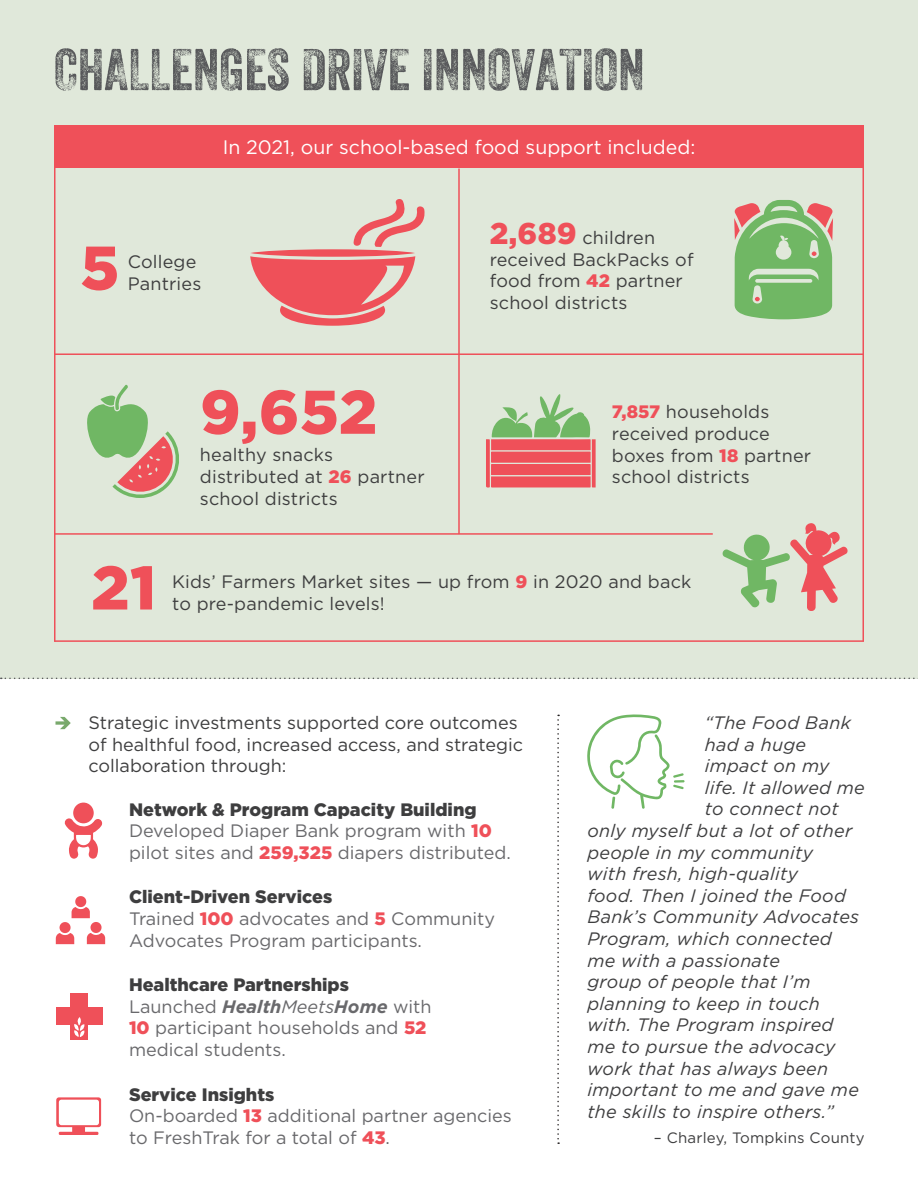
<style>
.page{position:relative;width:918px;height:1188px;background:#fff}
.page>*{position:absolute;margin:0;border:0;box-sizing:border-box;transform-origin:0 0}
.t1{font:900 61.5px "Gotham";color:#ef5059}
.t2{font:57px "Veneer W01 Three";color:#57585a}
.t3{font:19.5px "Gotham";color:#fff}
.t4{font:18px/21.6px "Gotham";letter-spacing:.01em;color:#3e3e3f}
.t5{font:italic 18px "Gotham";letter-spacing:.015em;color:#3e3e3f}
.t6{font:18px/21.6px "Gotham";color:#69696c}
.t7{font:15px "Gotham";letter-spacing:.015em;color:#3e3e3f}
.s1{font-weight:900;font-size:30px;color:#ef5059}
.s2{font-weight:900;color:#ef5059}
.s3{font-weight:900;color:#3e3e3f}
.s4{font-weight:700;font-style:italic}
.s5{font-style:italic}
</style>
<div class="page">
<div style="left:0;top:0;width:918px;height:678px;background:#e0e8da"></div>
<svg style="left:56px;top:717px;width:15px;height:12px"></svg>
<hr style="left:458px;top:169px;width:2px;height:365px;background:#ef5059">
<hr style="left:54px;top:168px;width:2px;height:474px;background:#ef5059">
<hr style="left:862px;top:168px;width:2px;height:473px;background:#ef5059">
<div style="left:54px;top:125px;width:810px;height:43px;background:#ef5059"></div>
<hr style="left:55px;top:353px;width:809px;height:2px;background:#ef5059">
<hr style="left:55px;top:533px;width:658px;height:2px;background:#ef5059">
<hr style="left:55px;top:640px;width:809px;height:2px;background:#ef5059">
<svg style="left:1px;top:678px;width:917px;height:1px"></svg>
<svg style="left:557px;top:715px;width:2px;height:429px"></svg>
<div style="left:72px;top:1127px;width:13px;height:7px;background:#ef5059"></div>
<hr style="left:59px;top:1132px;width:39px;height:3px;background:#ef5059">
<svg style="left:56px;top:1097px;width:45px;height:30px"></svg>
<div style="left:56px;top:1008px;width:46px;height:17px;background:#ef5059"></div>
<div style="left:71px;top:993px;width:17px;height:46px;background:#ef5059"></div>
<svg style="left:74px;top:1017px;width:11px;height:20px"></svg>
<svg style="left:56px;top:896px;width:49px;height:48px"></svg>
<svg style="left:87px;top:385px;width:92px;height:113px"></svg>
<svg style="left:250px;top:256px;width:165px;height:70px"></svg>
<svg style="left:353px;top:199px;width:72px;height:48px"></svg>
<svg style="left:250px;top:249px;width:165px;height:8px"></svg>
<svg style="left:734px;top:200px;width:99px;height:119px"></svg>
<svg style="left:587px;top:714px;width:98px;height:95px"></svg>
<svg style="left:486px;top:394px;width:110px;height:94px"></svg>
<svg style="left:64px;top:818px;width:39px;height:41px"></svg>
<div style="left:73px;top:803px;width:21px;height:20px;background:#ef5059;border-radius:50%"></div>
<svg style="left:722px;top:523px;width:126px;height:88px"></svg>
<p class="t2" style="left:54px;top:35px;width:592px">CHALLENGES DRIVE INNOVATION</p>
<p class="t3" style="left:223px;top:134px;width:474px">In 2021, our school-based food support included:</p>
<p class="t1" style="left:80px;top:226px;width:40px">5</p>
<p class="t4" style="left:128px;top:251px;width:70px">College</p>
<p class="t4" style="left:128px;top:272px;width:75px">Pantries</p>
<p class="t4" style="left:490px;top:227px;width:205px"><span class="s1">2,689</span> children received BackPacks of food from <span class="s2">42</span> partner school districts</p>
<p class="t1" style="left:200px;top:370px;width:179px">9,652</p>
<p class="t4" style="left:200px;top:444px;width:226px">healthy snacks distributed at <span class="s2">26</span> partner school districts</p>
<p class="t4" style="left:612px;top:401px;width:201px"><span class="s2">7,857</span> households received produce boxes from <span class="s2">18</span> partner school districts</p>
<p class="t1" style="left:91px;top:545px;width:66px">21</p>
<p class="t4" style="left:172px;top:570px;width:521px">Kids’ Farmers Market sites — up from <span class="s2">9</span> in 2020 and back to pre-pandemic levels!</p>
<p class="t4" style="left:88px;top:711px;width:436px">Strategic investments supported core outcomes of healthful food, increased access, and strategic collaboration through:</p>
<p class="t6" style="left:129px;top:798px;width:383px"><span class="s3">Network &amp; Program Capacity Building<br></span>Developed Diaper Bank program with <span class="s2">10 </span>pilot sites and <span class="s2">259,325</span> diapers distributed.</p>
<p class="t6" style="left:129px;top:886px;width:368px"><span class="s3">Client-Driven Services<br></span>Trained <span class="s2">100</span> advocates and <span class="s2">5</span> Community<br>Advocates Program participants.</p>
<p class="t6" style="left:129px;top:974px;width:304px"><span class="s3">Healthcare Partnerships<br></span>Launched <span class="s4">Health</span><span class="s5">Meets</span><span class="s4">Home</span> with<br><span class="s2">10</span> participant households and <span class="s2">52 </span>medical students.</p>
<p class="t6" style="left:129px;top:1083px;width:384px"><span class="s3">Service Insights<br></span>On-boarded <span class="s2">13</span> additional partner agencies to FreshTrak for a total of <span class="s2">43</span>.</p>
<p class="t5" style="left:705px;top:711px;width:148px">“The Food Bank</p>
<p class="t5" style="left:705px;top:733px;width:103px">had a huge</p>
<p class="t5" style="left:705px;top:754px;width:126px">impact on my</p>
<p class="t5" style="left:705px;top:776px;width:161px">life. It allowed me</p>
<p class="t5" style="left:705px;top:798px;width:135px">to connect not</p>
<p class="t5" style="left:587px;top:819px;width:267px">only myself but a lot of other</p>
<p class="t5" style="left:587px;top:841px;width:227px">people in my community</p>
<p class="t5" style="left:587px;top:862px;width:212px">with fresh, high-quality</p>
<p class="t5" style="left:587px;top:884px;width:260px">food. Then I joined the Food</p>
<p class="t5" style="left:587px;top:906px;width:273px">Bank’s Community Advocates</p>
<p class="t5" style="left:587px;top:927px;width:246px">Program, which connected</p>
<p class="t5" style="left:587px;top:949px;width:194px">me with a passionate</p>
<p class="t5" style="left:587px;top:970px;width:225px">group of people that I’m</p>
<p class="t5" style="left:587px;top:992px;width:234px">planning to keep in touch</p>
<p class="t5" style="left:587px;top:1014px;width:248px">with. The Program inspired</p>
<p class="t5" style="left:587px;top:1035px;width:250px">me to pursue the advocacy</p>
<p class="t5" style="left:587px;top:1057px;width:242px">work that has always been</p>
<p class="t5" style="left:587px;top:1078px;width:273px">important to me and gave me</p>
<p class="t5" style="left:587px;top:1100px;width:248px">the skills to inspire others.”</p>
<p class="t7" style="left:654px;top:1128px;width:212px">– Charley, Tompkins County</p>
</div>
